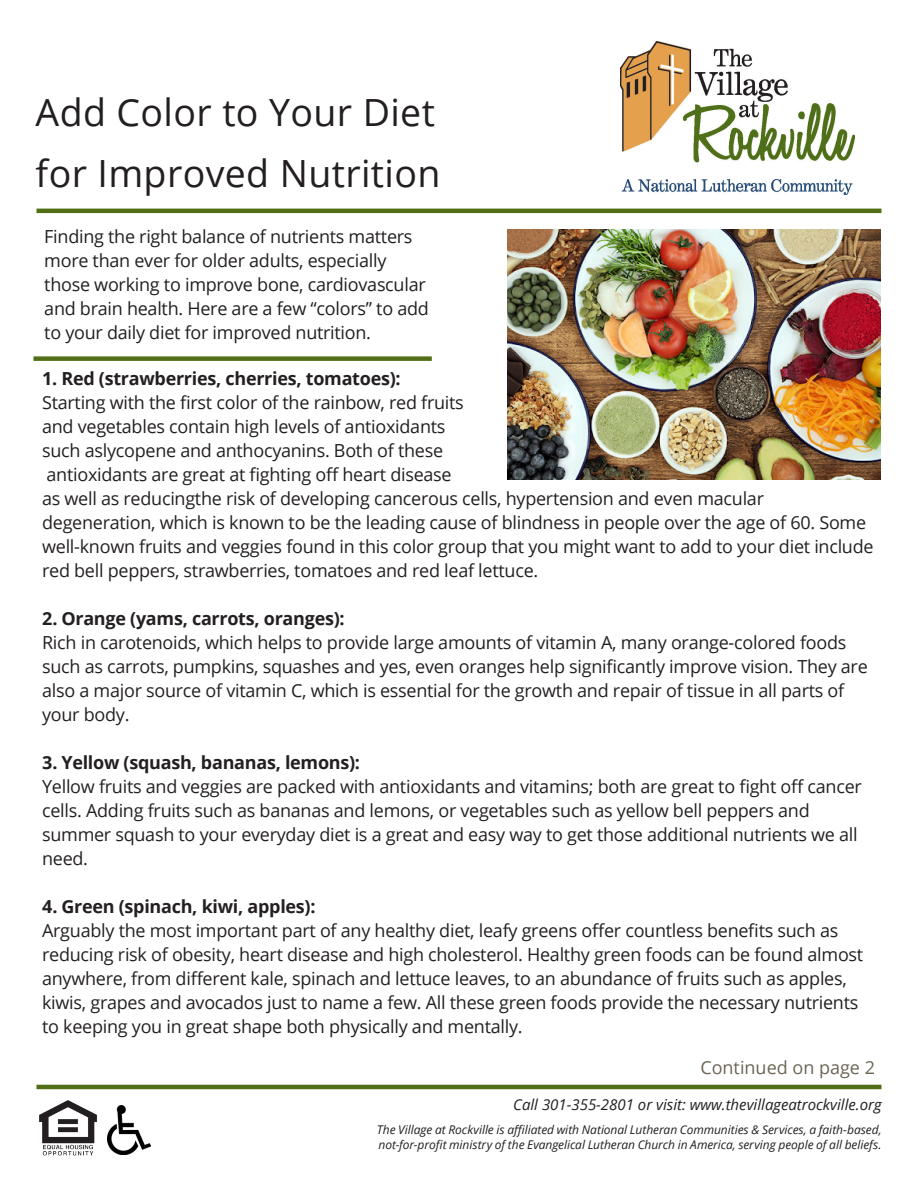
<style>
.page{position:relative;width:918px;height:1188px;background:#fff}
.page>*{position:absolute;margin:0;border:0;box-sizing:border-box;transform-origin:0 0}
.t1{font:37.5px "Open Sans";letter-spacing:.01em;color:#231f20}
.t2{font:18px/24px "Open Sans";letter-spacing:-.015em;color:#242021}
.t3{font:18px/24px "Open Sans";letter-spacing:-.015em;color:#231f20}
.t4{font:700 18px "Open Sans";letter-spacing:-.015em;color:#242021}
.t5{font:700 18px "Open Sans";letter-spacing:-.015em;color:#231f20}
.t6{font:18px "Open Sans";color:#6c6556}
.t7{font:italic 15px "Open Sans";color:#231f20}
.t8{font:italic 12px "Open Sans";letter-spacing:-.005em;color:#231f20}
</style>
<div class="page">
<hr style="left:36px;top:209px;width:846px;height:4px;background:#516f17">
<div style="left:33px;top:356px;width:399px;height:5px;background:#516f17"></div>
<hr style="left:36px;top:1085px;width:846px;height:4px;background:#516f17">
<img style="left:39px;top:1100px;width:58px;height:56px">
<img style="left:107px;top:1105px;width:44px;height:49px">
<img style="left:507px;top:230px;width:373px;height:250px">
<img style="left:621px;top:41px;width:234px;height:153px">
<p class="t1" style="left:36px;top:87px;width:401px">Add Color to Your Diet</p>
<p class="t1" style="left:36px;top:148px;width:406px">for Improved Nutrition</p>
<p class="t3" style="left:44px;top:224px;width:386px">Finding the right balance of nutrients matters more than ever for older adults, especially those working to improve bone, cardiovascular and brain health. Here are a few “colors” to add to your daily diet for improved nutrition.</p>
<p class="t5" style="left:42px;top:366px;width:360px">1. Red (strawberries, cherries, tomatoes):</p>
<p class="t3" style="left:42px;top:390px;width:423px">Starting with the first color of the rainbow, red fruits</p>
<p class="t3" style="left:42px;top:414px;width:405px">and vegetables contain high levels of antioxidants</p>
<p class="t3" style="left:42px;top:438px;width:403px">such aslycopene and anthocyanins. Both of these</p>
<p class="t3" style="left:47px;top:462px;width:407px">antioxidants are great at fighting off heart disease</p>
<p class="t2" style="left:42px;top:486px;width:833px">as well as reducingthe risk of developing cancerous cells, hypertension and even macular degeneration, which is known to be the leading cause of blindness in people over the age of 60. Some well-known fruits and veggies found in this color group that you might want to add to your diet include red bell peppers, strawberries, tomatoes and red leaf lettuce.</p>
<p class="t4" style="left:42px;top:606px;width:304px">2. Orange (yams, carrots, oranges):</p>
<p class="t2" style="left:42px;top:630px;width:827px">Rich in carotenoids, which helps to provide large amounts of vitamin A, many orange-colored foods such as carrots, pumpkins, squashes and yes, even oranges help significantly improve vision. They are also a major source of vitamin C, which is essential for the growth and repair of tissue in all parts of your body.</p>
<p class="t4" style="left:42px;top:750px;width:319px">3. Yellow (squash, bananas, lemons):</p>
<p class="t2" style="left:42px;top:774px;width:821px">Yellow fruits and veggies are packed with antioxidants and vitamins; both are great to fight off cancer cells. Adding fruits such as bananas and lemons, or vegetables such as yellow bell peppers and summer squash to your everyday diet is a great and easy way to get those additional nutrients we all need.</p>
<p class="t4" style="left:42px;top:894px;width:275px">4. Green (spinach, kiwi, apples):</p>
<p class="t2" style="left:42px;top:918px;width:823px">Arguably the most important part of any healthy diet, leafy greens offer countless benefits such as reducing risk of obesity, heart disease and high cholesterol. Healthy green foods can be found almost anywhere, from different kale, spinach and lettuce leaves, to an abundance of fruits such as apples, kiwis, grapes and avocados just to name a few. All these green foods provide the necessary nutrients to keeping you in great shape both physically and mentally.</p>
<p class="t6" style="left:700px;top:1055px;width:176px">Continued on page 2</p>
<p class="t7" style="left:513px;top:1094px;width:370px">Call 301-355-2801 or visit: www.thevillageatrockville.org</p>
<p class="t8" style="left:377px;top:1121px;width:506px">The Village at Rockville is affiliated with National Lutheran Communities &amp; Services, a faith-based,</p>
<p class="t8" style="left:379px;top:1136px;width:505px">not-for-profit ministry of the Evangelical Lutheran Church in America, serving people of all beliefs.</p>
</div>
